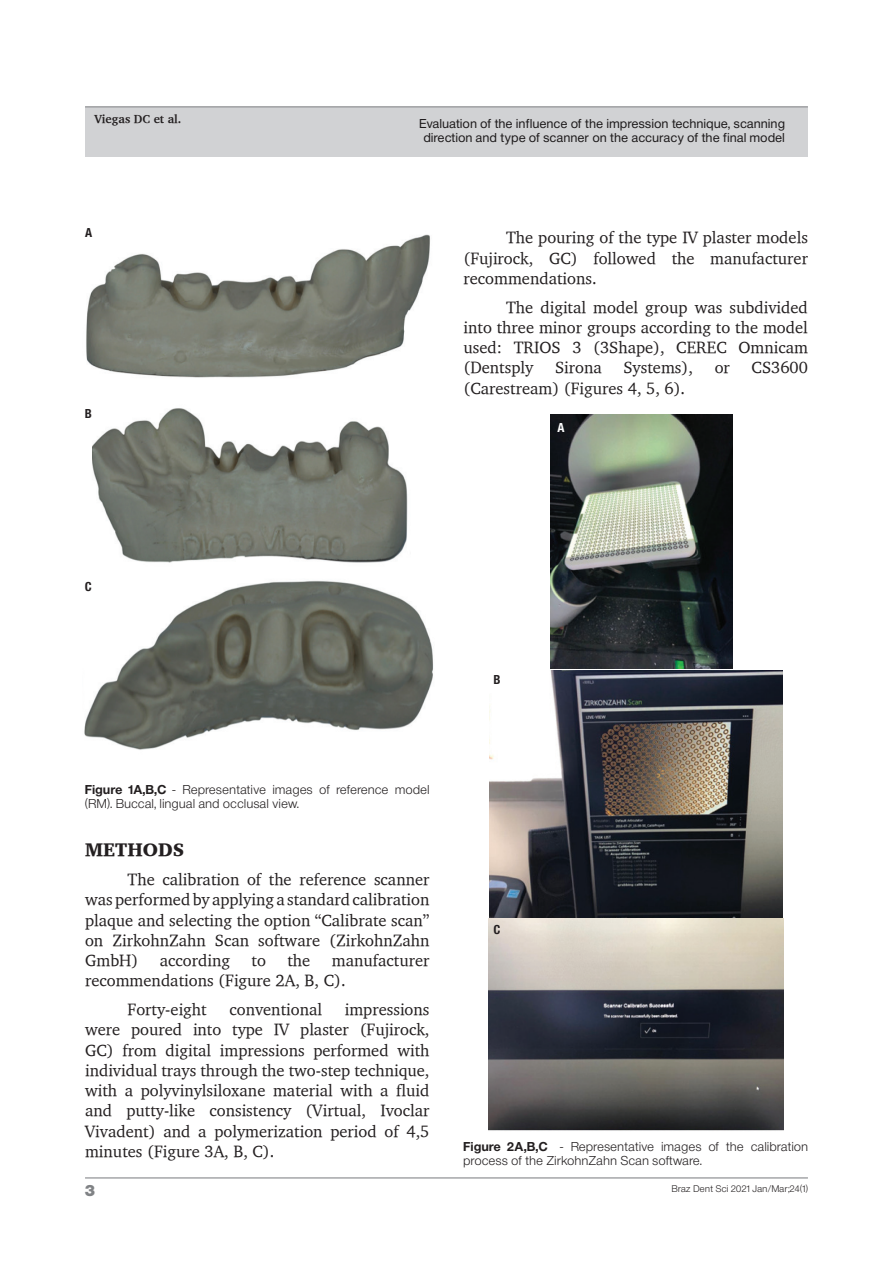
<style>
.page{position:relative;width:893px;height:1263px;background:#fff}
.page>*{position:absolute;margin:0;border:0;box-sizing:border-box;transform-origin:0 0}
.t1{font:900 18.75px "Charter";color:#231f20}
.t2{font:16.5px/20.2px "Charter";color:#231f20;text-align:justify}
.t3{font:15px "Sh Europa Nr 2 Ultra";color:#808285}
.t4{font:12px/14.4px "Sh Europa Nr 2 Light";letter-spacing:.05em;color:#231f20}
.t5{font:12px/14.4px "Sh Europa Nr 2";letter-spacing:.05em;color:#231f20;text-align:center}
.t6{font:700 12px "Charter";color:#231f20}
.t7{font:700 12px "Sh Europa Nr 2 Con";color:#231f20}
.t8{font:700 12px "Sh Europa Nr 2 Con";color:#fff}
.t9{font:9px "Sh Europa Nr 2 Light";letter-spacing:.05em;color:#231f20}
.s1{font-family:"Sh Europa Nr 2";font-weight:700}
</style>
<div class="page">
<div style="left:85px;top:107px;width:723px;height:50px;background:#d1d2d4"></div>
<hr style="left:85px;top:106px;width:723px;height:1px;background:#808285">
<hr style="left:85px;top:1177px;width:723px;height:1px;background:#808285">
<img style="left:92px;top:408px;width:316px;height:139px">
<img style="left:84px;top:547px;width:350px;height:203px">
<img style="left:86px;top:234px;width:344px;height:144px">
<img style="left:551px;top:415px;width:181px;height:254px">
<img style="left:489px;top:670px;width:293px;height:249px">
<img style="left:488px;top:919px;width:295px;height:212px">
<p class="t6" style="left:94px;top:111px;width:89px">Viegas DC et al.</p>
<p class="t7" style="left:85px;top:225px;width:9px">A</p>
<p class="t7" style="left:85px;top:407px;width:8px">B</p>
<p class="t7" style="left:85px;top:579px;width:8px">C</p>
<p class="t5" style="left:419px;top:116px;width:367px">Evaluation of the influence of the impression technique, scanning direction and type of scanner on the accuracy of the final model</p>
<p class="t2" style="left:463px;top:227px;width:346px;text-indent:43px">The pouring of the type IV plaster models (Fujirock, GC) followed the manufacturer recommendations.</p>
<p class="t2" style="left:463px;top:296px;width:346px;text-indent:43px">The digital model group was subdivided into three minor groups according to the model used: TRIOS 3 (3Shape), CEREC Omnicam (Dentsply</p>
<p class="t2" style="left:555px;top:357px;width:48px">Sirona</p>
<p class="t2" style="left:623px;top:357px;width:71px">Systems),</p>
<p class="t2" style="left:715px;top:357px;width:17px">or</p>
<p class="t2" style="left:752px;top:357px;width:58px">CS3600</p>
<p class="t2" style="left:463px;top:377px;width:223px">(Carestream) (Figures 4, 5, 6).</p>
<p class="t8" style="left:557px;top:421px;width:9px">A</p>
<p class="t7" style="left:494px;top:673px;width:8px">B</p>
<p class="t4" style="left:85px;top:782px;width:346px"><span class="s1">Figure 1A,B,C</span> - Representative images of reference model (RM). Buccal, lingual and occlusal view.</p>
<p class="t1" style="left:85px;top:838px;width:101px">METHODS</p>
<p class="t2" style="left:85px;top:869px;width:346px;text-indent:43px">The calibration of the reference scanner was performed by applying a standard calibration plaque and selecting the option “Calibrate scan” on ZirkohnZahn Scan software (ZirkohnZahn GmbH)</p>
<p class="t2" style="left:85px;top:950px;width:346px;text-indent:247px">manufacturer recommendations (Figure 2A, B, C).</p>
<p class="t2" style="left:128px;top:999px;width:81px">Forty-eight</p>
<p class="t2" style="left:229px;top:999px;width:94px">conventional</p>
<p class="t2" style="left:160px;top:950px;width:72px">according</p>
<p class="t2" style="left:252px;top:950px;width:16px">to</p>
<p class="t2" style="left:287px;top:950px;width:24px">the</p>
<p class="t2" style="left:85px;top:999px;width:346px;text-indent:260px">impressions were poured into type IV plaster (Fujirock, GC) from digital impressions performed with individual trays through the two-step technique, with a polyvinylsiloxane material with a fluid and putty-like consistency (Virtual, Ivoclar Vivadent) and a polymerization period of 4,5 minutes (Figure 3A, B, C).</p>
<p class="t7" style="left:494px;top:923px;width:8px">C</p>
<p class="t4" style="left:463px;top:1139px;width:346px"><span class="s1">Figure 2A,B,C</span> - Representative images of the calibration process of the ZirkohnZahn Scan software.</p>
<p class="t3" style="left:85px;top:1182px;width:11px">3</p>
<p class="t9" style="left:672px;top:1183px;width:138px">Braz Dent Sci 2021 Jan/Mar;24(1)</p>
</div>
